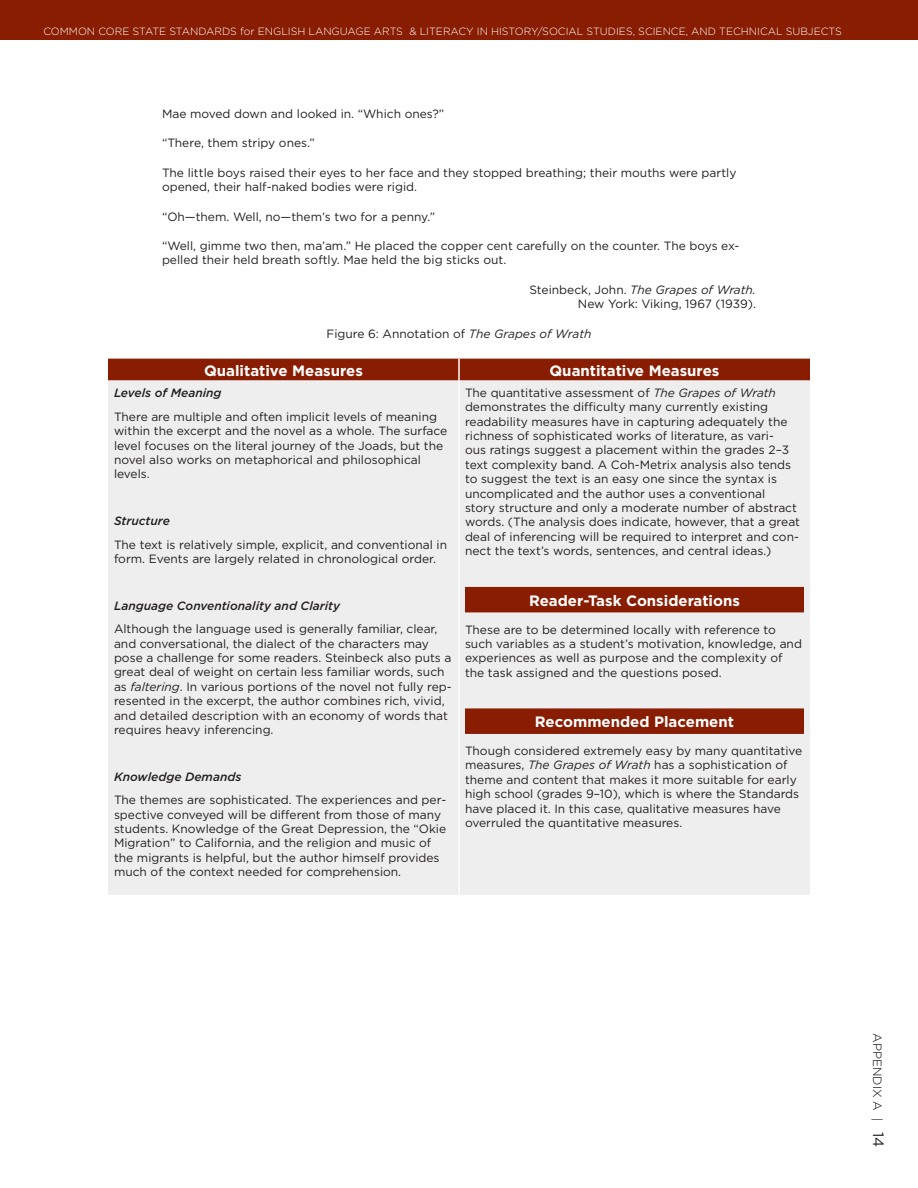
<style>
.page{position:relative;width:918px;height:1188px;background:#fff}
.page>*{position:absolute;margin:0;border:0;box-sizing:border-box;transform-origin:0 0}
.t1{font:700 15px "Gotham";color:#fff}
.t2{font:12px/14.4px "Gotham";color:#231f20}
.t3{font:italic 500 12px "Gotham";color:#231f20}
.t4{font:300 12px "Gotham";color:#000}
.t5{font:300 10.5px "Gotham";color:#fff}
.s1{font-style:italic}
.s2{font-weight:400;font-size:15px;color:#231f20}
</style>
<div class="page">
<div style="left:0;top:0;width:918px;height:40px;background:#891d02"></div>
<div style="left:108px;top:359px;width:702px;height:22px;background:#891d02"></div>
<div style="left:108px;top:381px;width:702px;height:514px;background:#eeeeef"></div>
<hr style="left:458px;top:359px;width:2px;height:22px;background:#fff">
<hr style="left:458px;top:381px;width:2px;height:514px;background:#fff">
<div style="left:465px;top:587px;width:339px;height:25px;background:#891d02"></div>
<div style="left:465px;top:708px;width:339px;height:26px;background:#891d02"></div>
<p class="t5" style="left:43px;top:25px;width:799px">COMMON CORE STATE STANDARDS FOR ENGLISH LANGUAGE ARTS &amp; LITERACY IN HISTORY/SOCIAL STUDIES, SCIENCE, AND TECHNICAL SUBJECTS</p>
<p class="t2" style="left:162px;top:106px;width:284px">Mae moved down and looked in. “Which ones?”</p>
<p class="t2" style="left:162px;top:136px;width:154px">“There, them stripy ones.”</p>
<p class="t2" style="left:162px;top:165px;width:576px">The little boys raised their eyes to her face and they stopped breathing; their mouths were partly opened, their half-naked bodies were rigid.</p>
<p class="t2" style="left:162px;top:209px;width:275px">“Oh—them. Well, no—them’s two for a penny.”</p>
<p class="t2" style="left:162px;top:238px;width:579px">“Well, gimme two then, ma’am.” He placed the copper cent carefully on the counter. The boys ex&shy;pelled their held breath softly. Mae held the big sticks out.</p>
<p class="t2" style="left:529px;top:282px;width:228px;text-align:right">Steinbeck, John. <span class="s1">The Grapes of Wrath.<br></span>New York: Viking, 1967 (1939).</p>
<p class="t2" style="left:326px;top:326px;width:267px">Figure 6: Annotation of <span class="s1">The Grapes of Wrath</span></p>
<p class="t1" style="left:204px;top:361px;width:160px">Qualitative Measures</p>
<p class="t1" style="left:550px;top:361px;width:171px">Quantitative Measures</p>
<p class="t3" style="left:114px;top:385px;width:109px">Levels of Meaning</p>
<p class="t2" style="left:114px;top:409px;width:335px">There are multiple and often implicit levels of meaning within the excerpt and the novel as a whole. The surface level focuses on the literal journey of the Joads, but the novel also works on metaphorical and philosophical levels.</p>
<p class="t3" style="left:114px;top:513px;width:57px">Structure</p>
<p class="t2" style="left:114px;top:537px;width:335px">The text is relatively simple, explicit, and conventional in form. Events are largely related in chronological order.</p>
<p class="t3" style="left:114px;top:598px;width:228px">Language Conventionality and Clarity</p>
<p class="t2" style="left:114px;top:621px;width:339px">Although the language used is generally familiar, clear, and conversational, the dialect of the characters may pose a challenge for some readers. Steinbeck also puts a great deal of weight on certain less familiar words, such as <span class="s1">faltering</span>. In various portions of the novel not fully rep&shy;resented in the excerpt, the author combines rich, vivid, and detailed description with an economy of words that requires heavy inferencing.</p>
<p class="t3" style="left:114px;top:769px;width:129px">Knowledge Demands</p>
<p class="t2" style="left:114px;top:792px;width:334px">The themes are sophisticated. The experiences and per&shy;spective conveyed will be different from those of many students. Knowledge of the Great Depression, the “Okie Migration” to California, and the religion and music of the migrants is helpful, but the author himself provides much of the context needed for comprehension.</p>
<p class="t2" style="left:465px;top:385px;width:337px">The quantitative assessment of <span class="s1">The Grapes of Wrath </span>demonstrates the difficulty many currently existing readability measures have in capturing adequately the richness of sophisticated works of literature, as vari-<br>ous ratings suggest a placement within the grades 2–3 text complexity band. A Coh-Metrix analysis also tends to suggest the text is an easy one since the syntax is uncomplicated and the author uses a conventional<br>story structure and only a moderate number of abstract words. (The analysis does indicate, however, that a great deal of inferencing will be required to interpret and con&shy;nect the text’s words, sentences, and central ideas.)</p>
<p class="t1" style="left:529px;top:590px;width:212px">Reader-Task Considerations</p>
<p class="t2" style="left:465px;top:622px;width:338px">These are to be determined locally with reference to such variables as a student’s motivation, knowledge, and experiences as well as purpose and the complexity of the task assigned and the questions posed.</p>
<p class="t1" style="left:535px;top:712px;width:201px">Recommended Placement</p>
<p class="t2" style="left:465px;top:743px;width:339px">Though considered extremely easy by many quantitative measures, <span class="s1">The Grapes of Wrath</span> has a sophistication of theme and content that makes it more suitable for early high school (grades 9–10), which is where the Standards have placed it. In this case, qualitative measures have overruled the quantitative measures.</p>
<p class="t4" style="left:885px;top:1033px;width:116px;rotate:90deg">APPENDIX A | <span class="s2">14</span></p>
</div>
